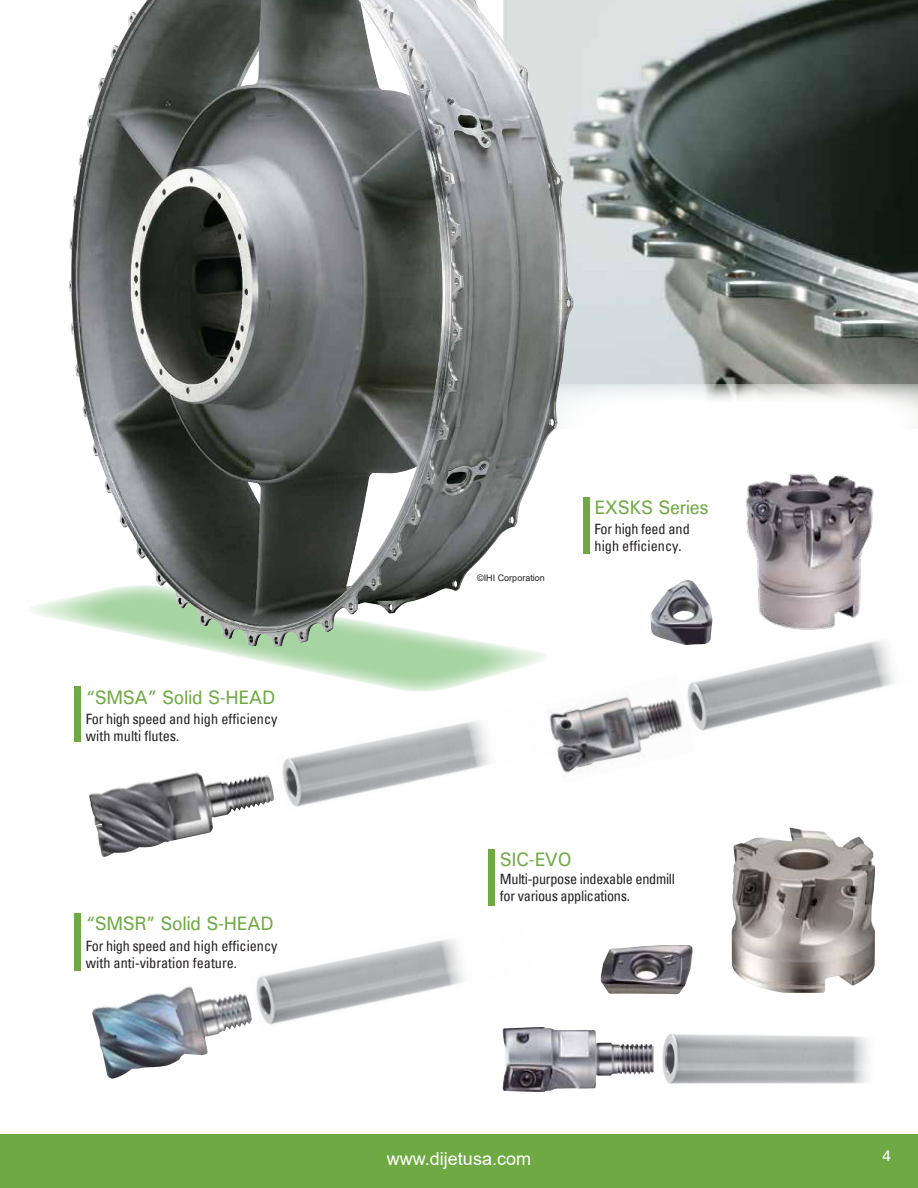
<style>
.page{position:relative;width:918px;height:1188px;background:#fff}
.page>*{position:absolute;margin:0;border:0;box-sizing:border-box;transform-origin:0 0}
.t1{font:500 19.5px "Univers";letter-spacing:-.02em;color:#6ea943;scale:.95 1}
.t2{font:18px "Arial";color:#fff}
.t3{font:15px "Univers";color:#fff}
.t4{font:condensed 14.25px/17.1px "Univers";color:#231f20}
.t5{font:condensed 14.25px/17.1px "Univers";letter-spacing:-.02em;color:#231f20}
.t6{font:9px "Arial";color:#231f20}
</style>
<div class="page">
<img style="left:256px;top:942px;width:177px;height:83px">
<svg style="left:433px;top:872px;width:56px;height:118px"></svg>
<img style="left:92px;top:986px;width:160px;height:93px">
<img style="left:502px;top:1027px;width:152px;height:65px">
<img style="left:662px;top:1034px;width:191px;height:50px">
<svg style="left:29px;top:598px;width:515px;height:94px"></svg>
<img style="left:601px;top:945px;width:92px;height:49px">
<img style="left:561px;top:0;width:357px;height:384px">
<img style="left:69px;top:0;width:492px;height:647px">
<div style="left:0;top:1134px;width:918px;height:54px;background:#6ea943"></div>
<div style="left:75px;top:687px;width:6px;height:55px;background:#6ea943"></div>
<div style="left:75px;top:913px;width:6px;height:57px;background:#6ea943"></div>
<img style="left:89px;top:775px;width:185px;height:82px">
<img style="left:282px;top:724px;width:178px;height:83px">
<svg style="left:460px;top:654px;width:87px;height:118px"></svg>
<div style="left:489px;top:849px;width:6px;height:57px;background:#6ea943"></div>
<img style="left:732px;top:827px;width:143px;height:166px">
<div style="left:583px;top:497px;width:6px;height:56px;background:#6ea943"></div>
<img style="left:651px;top:580px;width:61px;height:64px">
<img style="left:745px;top:473px;width:129px;height:151px">
<img style="left:680px;top:624px;width:183px;height:107px">
<svg style="left:863px;top:584px;width:31px;height:108px"></svg>
<img style="left:545px;top:673px;width:150px;height:100px">
<h1 class="t1" style="left:86px;top:685px;width:201px">“SMSA” Solid S-HEAD</h1>
<p class="t4" style="left:86px;top:710px;width:193px">For high speed and high efficiency with multi flutes.</p>
<h1 class="t1" style="left:86px;top:911px;width:199px">“SMSR” Solid S-HEAD</h1>
<p class="t4" style="left:86px;top:937px;width:193px">For high speed and high efficiency with anti-vibration feature.</p>
<p class="t6" style="left:477px;top:571px;width:69px">©IHI Corporation</p>
<h1 class="t1" style="left:595px;top:495px;width:122px">EXSKS Series</h1>
<p class="t4" style="left:595px;top:520px;width:97px">For high feed and high efficiency.</p>
<h1 class="t1" style="left:500px;top:847px;width:77px">SIC-EVO</h1>
<p class="t5" style="left:500px;top:871px;width:177px">Multi-purpose indexable endmill for various applications.</p>
<p class="t2" style="left:387px;top:1146px;width:146px">www.dijetusa.com</p>
<p class="t3" style="left:883px;top:1147px;width:10px">4</p>
</div>
